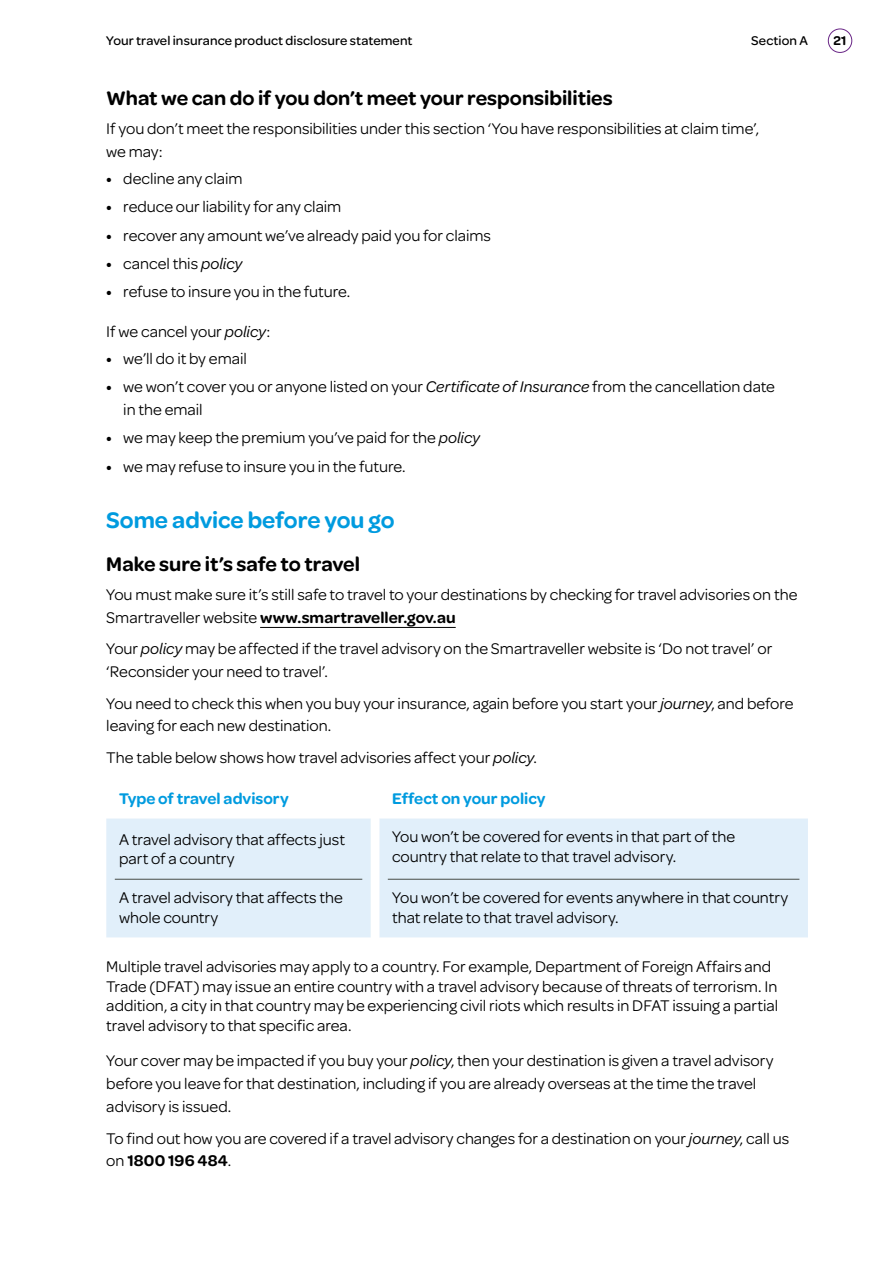
<style>
.page{position:relative;width:893px;height:1263px;background:#fff}
.page>*{position:absolute;margin:0;border:0;box-sizing:border-box;transform-origin:0 0}
.t1{font:600 24px "Omnes";letter-spacing:-.005em;color:#009bdf}
.t2{font:600 21px "Omnes";color:#000}
.Table_Body___Left{font:16.5px/19.5px "Omnes";letter-spacing:-.005em;color:#000}
.Body{font:16.5px/22.8px "Omnes";color:#000}
.Body_before_bullets{font:16.5px/22.8px "Omnes";letter-spacing:-.005em;color:#000}
.Table_Header___Inden{font:600 16.5px "Omnes";color:#009bdf}
.t3{font:500 13.5px "Omnes";letter-spacing:.01em;color:#000}
.t4{font:600 13.5px "Omnes";color:#000}
.s1{font-weight:600}
.s2{font-style:italic}
</style>
<div class="page">
<div style="left:828px;top:29px;width:24px;height:24px;border:1px solid #692686;border-radius:50%"></div>
<hr style="left:260px;top:627px;width:196px;height:1px;background:#000">
<div style="left:106px;top:818px;width:702px;height:119px;background:#e1effa"></div>
<svg style="left:371px;top:818px;width:8px;height:119px"></svg>
<hr style="left:115px;top:879px;width:247px;height:1px;background:#474b46">
<hr style="left:388px;top:879px;width:411px;height:1px;background:#474b46">
<p class="t3" style="left:106px;top:31px;width:308px">Your travel insurance product disclosure statement</p>
<p class="t3" style="left:751px;top:31px;width:58px">Section A</p>
<p class="t4" style="left:833px;top:31px;width:15px">21</p>
<h3 class="t2" style="left:106px;top:83px;width:508px">What we can do if you don’t meet your responsibilities</h3>
<p class="Body_before_bullets" style="left:106px;top:116px;width:654px">If you don’t meet the responsibilities under this section ‘You have responsibilities at claim time’, we may:</p>
<p class="Table_Body___Left" style="left:106px;top:168px;width:138px"><span class="s1">•</span> decline any claim</p>
<p class="Table_Body___Left" style="left:106px;top:196px;width:237px"><span class="s1">•</span> reduce our liability for any claim</p>
<p class="Table_Body___Left" style="left:106px;top:224px;width:386px"><span class="s1">•</span> recover any amount we’ve already paid you for claims</p>
<p class="Table_Body___Left" style="left:106px;top:253px;width:138px"><span class="s1">•</span> cancel this <span class="s2">policy</span></p>
<p class="Table_Body___Left" style="left:106px;top:281px;width:246px"><span class="s1">•</span> refuse to insure you in the future.</p>
<p class="Body_before_bullets" style="left:106px;top:319px;width:166px">If we cancel your <span class="s2">policy</span>:</p>
<p class="Table_Body___Left" style="left:106px;top:348px;width:142px"><span class="s1">•</span> we’ll do it by email</p>
<p class="Table_Body___Left" style="left:123px;top:374px;width:653px;line-height:22.8px;text-indent:-17px"><span class="s1">•</span> we won’t cover you or anyone listed on your <span class="s2">Certificate of Insurance</span> from the cancellation date in the email</p>
<p class="Table_Body___Left" style="left:106px;top:427px;width:375px"><span class="s1">•</span> we may keep the premium you’ve paid for the <span class="s2">policy</span></p>
<p class="Table_Body___Left" style="left:106px;top:455px;width:301px"><span class="s1">•</span> we may refuse to insure you in the future.</p>
<h2 class="t1" style="left:106px;top:504px;width:290px">Some advice before you go</h2>
<h3 class="t2" style="left:106px;top:549px;width:255px">Make sure it’s safe to travel</h3>
<p class="Body" style="left:106px;top:582px;width:693px">You must make sure it’s still safe to travel to your destinations by checking for travel advisories on the<br>Smartraveller website <span class="s1">www.smartraveller.gov.au</span></p>
<p class="Body" style="left:106px;top:636px;width:667px">Your <span class="s2">policy</span> may be affected if the travel advisory on the Smartraveller website is ‘Do not travel’ or ‘Reconsider your need to travel’.</p>
<p class="Body" style="left:106px;top:691px;width:689px">You need to check this when you buy your insurance, again before you start your <span class="s2">journey</span>, and before leaving for each new destination.</p>
<p class="Body" style="left:106px;top:745px;width:432px">The table below shows how travel advisories affect your <span class="s2">policy</span>.</p>
<p class="Table_Header___Inden" style="left:119px;top:787px;width:171px">Type of travel advisory</p>
<p class="Table_Header___Inden" style="left:392px;top:787px;width:155px">Effect on your policy</p>
<p class="Table_Body___Left" style="left:119px;top:829px;width:228px">A travel advisory that affects just part of a country</p>
<p class="Table_Body___Left" style="left:392px;top:826px;width:345px">You won’t be covered for events in that part of the country that relate to that travel advisory.</p>
<p class="Table_Body___Left" style="left:119px;top:887px;width:225px">A travel advisory that affects the whole country</p>
<p class="Table_Body___Left" style="left:392px;top:887px;width:398px">You won’t be covered for events anywhere in that country that relate to that travel advisory.</p>
<p class="Table_Body___Left" style="left:106px;top:956px;width:673px">Multiple travel advisories may apply to a country. For example, Department of Foreign Affairs and Trade (DFAT) may issue an entire country with a travel advisory because of threats of terrorism. In addition, a city in that country may be experiencing civil riots which results in DFAT issuing a partial travel advisory to that specific area.</p>
<p class="Body" style="left:106px;top:1048px;width:669px">Your cover may be impacted if you buy your <span class="s2">policy</span>, then your destination is given a travel advisory before you leave for that destination, including if you are already overseas at the time the travel advisory is issued.</p>
<p class="Body" style="left:106px;top:1126px;width:684px">To find out how you are covered if a travel advisory changes for a destination on your <span class="s2">journey</span>, call us on <span class="s1">1800 196 484</span>.</p>
</div>
